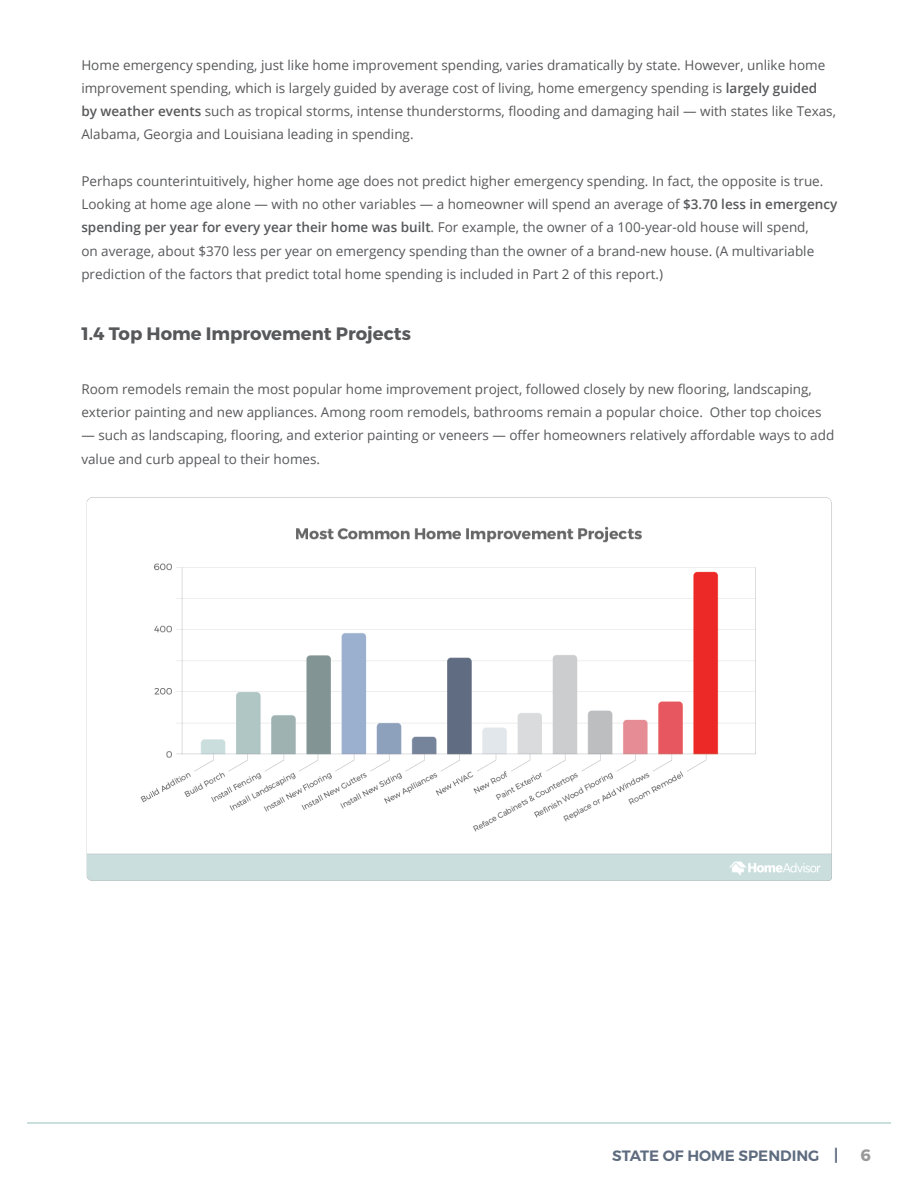
<style>
.page{position:relative;width:918px;height:1188px;background:#fff}
.page>*{position:absolute;margin:0;border:0;box-sizing:border-box;transform-origin:0 0}
.t1{font:700 18px "Montserrat";color:#57585a}
.t2{font:700 16.5px "Montserrat";color:#999}
.t3{font:600 15px "Montserrat";color:#5f6c80}
.t4{font:13.5px/23.2px "Open Sans";color:#57585a}
.s1{font-weight:600}
.s2{font-size:16.5px}
</style>
<div class="page">
<hr style="left:27px;top:1123px;width:864px;height:1px;background:#cadedc">
<img style="left:86px;top:497px;width:746px;height:384px">
<p class="t4" style="left:81px;top:53px;width:756px">Home emergency spending, just like home improvement spending, varies dramatically by state. However, unlike home improvement spending, which is largely guided by average cost of living, home emergency spending is <span class="s1">largely guided by weather events</span> such as tropical storms, intense thunderstorms, flooding and damaging hail — with states like Texas, Alabama, Georgia and Louisiana leading in spending.</p>
<p class="t4" style="left:81px;top:169px;width:757px">Perhaps counterintuitively, higher home age does not predict higher emergency spending. In fact, the opposite is true.<br>Looking at home age alone — with no other variables — a homeowner will spend an average of <span class="s1">$3.70 less in emergency spending per year for every year their home was built</span>. For example, the owner of a 100-year-old house will spend,<br>on average, about $370 less per year on emergency spending than the owner of a brand-new house. (A multivariable prediction of the factors that predict total home spending is included in Part 2 of this report.)</p>
<p class="t1" style="left:81px;top:323px;width:331px">1.4 Top Home Improvement Projects</p>
<p class="t4" style="left:81px;top:377px;width:742px">Room remodels remain the most popular home improvement project, followed closely by new flooring, landscaping, exterior painting and new appliances. Among room remodels, bathrooms remain a popular choice. Other top choices</p>
<p class="t4" style="left:81px;top:424px;width:754px">— such as landscaping, flooring, and exterior painting or veneers — offer homeowners relatively affordable ways to add value and curb appeal to their homes.</p>
<p class="t3" style="left:612px;top:1146px;width:228px">STATE OF HOME SPENDING <span class="s2">|</span></p>
<p class="t2" style="left:860px;top:1144px;width:12px">6</p>
</div>
